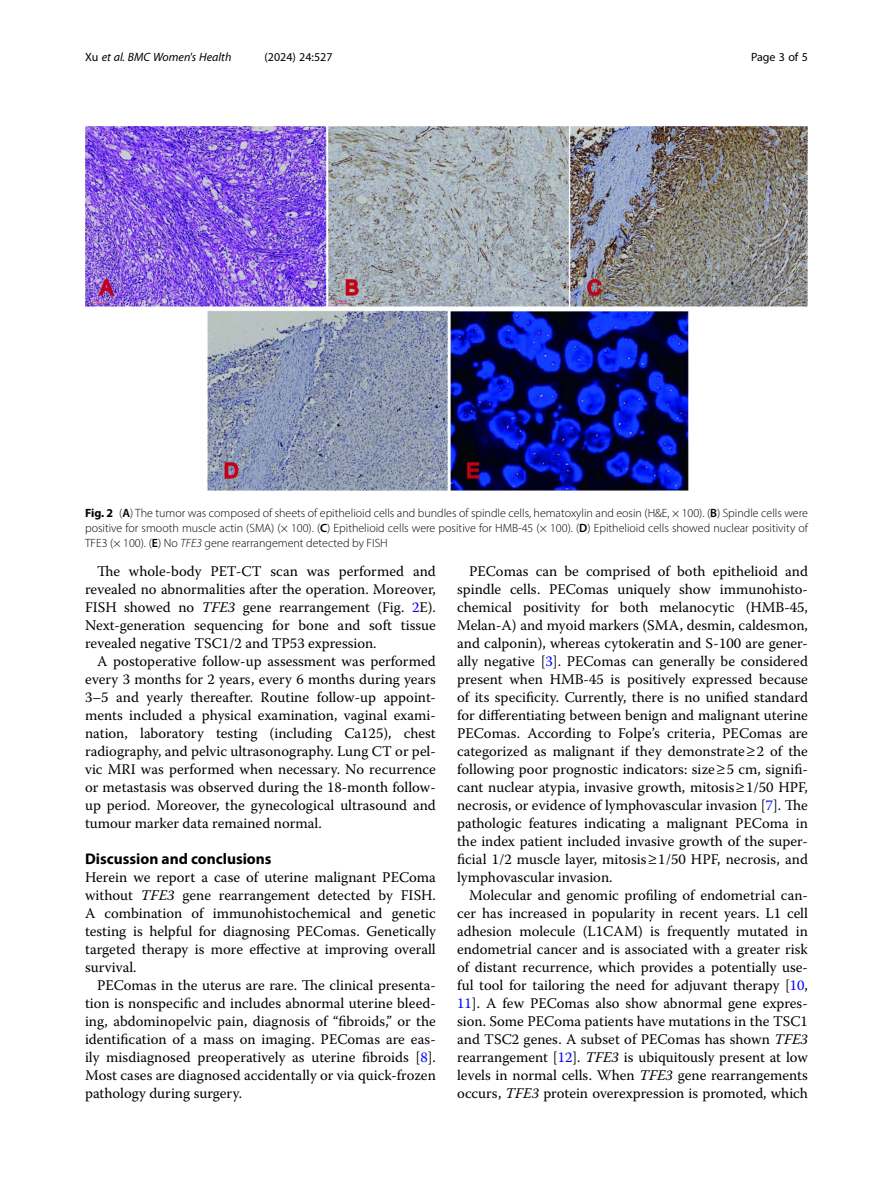
<style>
.page{position:relative;width:893px;height:1191px;background:#fff}
.page>*{position:absolute;margin:0;border:0;box-sizing:border-box;transform-origin:0 0}
.Head_1{font:700 15.45px "Myriad Pro";color:#000}
.Body_Text_Indent{font:14.7px/18px "Warnock Pro";color:#000;text-align:justify}
.Body_Text{font:14.7px/18px "Warnock Pro";color:#000;text-align:justify}
.Figure_Caption{font:300 12px/15px "Myriad Pro";color:#000;text-align:justify}
.t1{font:italic 12px "Myriad Pro";color:#000}
.t2{font:12px "Myriad Pro";color:#000}
.s1{font-style:normal}
.s2{font-weight:700}
.s3{font-weight:600}
.s4{font-style:italic}
.s5{color:#00f}
</style>
<div class="page">
<img style="left:85px;top:126px;width:723px;height:364px">
<p class="t1" style="left:85px;top:50px;width:148px"><span class="s1">Xu</span> et al. BMC Women's Health</p>
<p class="t2" style="left:265px;top:50px;width:70px">(2024) 24:527</p>
<p class="t2" style="left:751px;top:50px;width:58px">Page 3 of 5</p>
<p class="Figure_Caption" style="left:85px;top:505px;width:724px"><span class="s2">Fig. 2</span> (<span class="s3">A</span>) The tumor was composed of sheets of epithelioid cells and bundles of spindle cells, hematoxylin and eosin (H&amp;E, × 100). (<span class="s3">B</span>) Spindle cells were positive for smooth muscle actin (SMA) (× 100). (<span class="s3">C</span>) Epithelioid cells were positive for HMB-45 (× 100). (<span class="s3">D</span>) Epithelioid cells showed nuclear positivity of TFE3 (× 100). (<span class="s3">E</span>) No <span class="s4">TFE3</span> gene rearrangement detected by FISH</p>
<p class="Body_Text_Indent" style="left:85px;top:562px;width:352px;text-indent:12px">The whole-body PET-CT scan was performed and revealed no abnormalities after the operation. Moreover, FISH showed no <span class="s4">TFE3</span> gene rearrangement (Fig. <span class="s5">2</span>E).<br>Next-generation sequencing for bone and soft tissue revealed negative TSC1/2 and TP53 expression.</p>
<p class="Body_Text_Indent" style="left:85px;top:652px;width:352px;text-indent:12px">A postoperative follow-up assessment was performed every 3 months for 2 years, every 6 months during years 3–5 and yearly thereafter. Routine follow-up appoint&shy;ments included a physical examination, vaginal exami&shy;nation, laboratory testing (including Ca125), chest radiography, and pelvic ultrasonography. Lung CT or pel&shy;vic MRI was performed when necessary. No recurrence or metastasis was observed during the 18-month follow&shy;up period. Moreover, the gynecological ultrasound and tumour marker data remained normal.</p>
<p class="Head_1" style="left:85px;top:849px;width:188px">Discussion and conclusions</p>
<p class="Body_Text" style="left:85px;top:868px;width:352px">Herein we report a case of uterine malignant PEComa without <span class="s4">TFE3</span> gene rearrangement detected by FISH.<br>A combination of immunohistochemical and genetic testing is helpful for diagnosing PEComas. Genetically targeted therapy is more effective at improving overall survival.</p>
<p class="Body_Text_Indent" style="left:85px;top:976px;width:352px;text-indent:12px">PEComas in the uterus are rare. The clinical presenta&shy;tion is nonspecific and includes abnormal uterine bleed&shy;ing, abdominopelvic pain, diagnosis of “fibroids,” or the identification of a mass on imaging. PEComas are eas&shy;ily misdiagnosed preoperatively as uterine fibroids [<span class="s5">8</span>].<br>Most cases are diagnosed accidentally or via quick-frozen pathology during surgery.</p>
<p class="Body_Text_Indent" style="left:457px;top:562px;width:352px;text-indent:12px">PEComas can be comprised of both epithelioid and spindle cells. PEComas uniquely show immunohisto&shy;chemical positivity for both melanocytic (HMB-45, Melan-A) and myoid markers (SMA, desmin, caldesmon, and calponin), whereas cytokeratin and S-100 are gener&shy;ally negative [<span class="s5">3</span>]. PEComas can generally be considered present when HMB-45 is positively expressed because of its specificity. Currently, there is no unified standard for differentiating between benign and malignant uterine PEComas. According to Folpe’s criteria, PEComas are categorized as malignant if they demonstrate≥2 of the following poor prognostic indicators: size≥5 cm, signifi&shy;cant nuclear atypia, invasive growth, mitosis≥1/50 HPF, necrosis, or evidence of lymphovascular invasion [<span class="s5">7</span>]. The pathologic features indicating a malignant PEComa in the index patient included invasive growth of the super&shy;ficial 1/2 muscle layer, mitosis≥1/50 HPF, necrosis, and lymphovascular invasion.</p>
<p class="Body_Text_Indent" style="left:457px;top:886px;width:352px;text-indent:12px">Molecular and genomic profiling of endometrial can&shy;cer has increased in popularity in recent years. L1 cell adhesion molecule (L1CAM) is frequently mutated in endometrial cancer and is associated with a greater risk of distant recurrence, which provides a potentially use&shy;ful tool for tailoring the need for adjuvant therapy [<span class="s5">10</span>, <span class="s5">11</span>]. A few PEComas also show abnormal gene expres&shy;sion. Some PEComa patients have mutations in the TSC1 and TSC2 genes. A subset of PEComas has shown <span class="s4">TFE3 </span>rearrangement [<span class="s5">12</span>]. <span class="s4">TFE3</span> is ubiquitously present at low levels in normal cells. When <span class="s4">TFE3</span> gene rearrangements occurs, <span class="s4">TFE3</span> protein overexpression is promoted, which</p>
</div>
